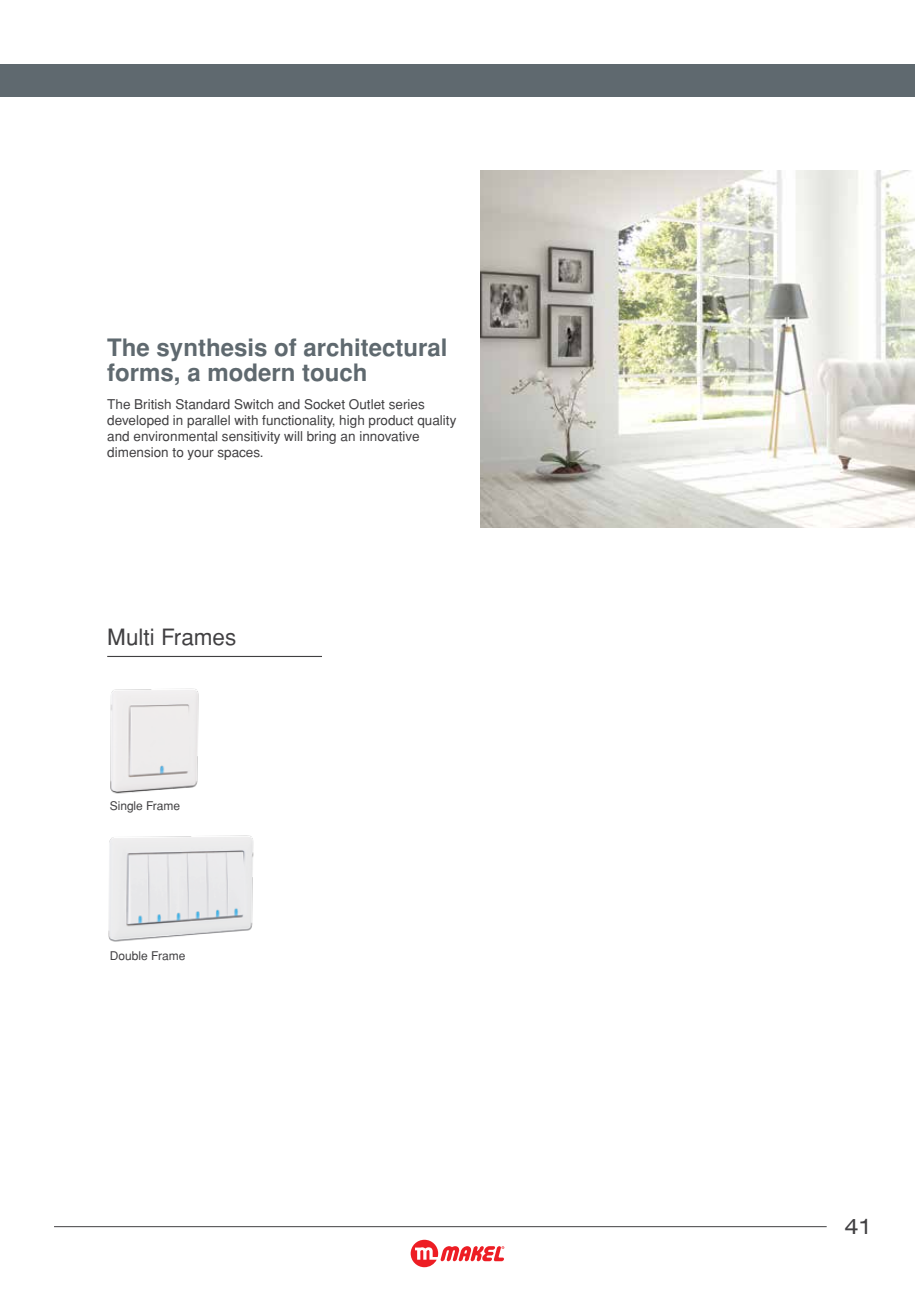
<style>
.page{position:relative;width:915px;height:1297px;background:#fff}
.page>*{position:absolute;margin:0;border:0;box-sizing:border-box;transform-origin:0 0}
.t1{font:700 24px/25.5px "Helvetica Tr";color:#5f696f}
.t2{font:22.5px "Helvetica Normal Tr";color:#414042}
.t3{font:expanded 21px "Helvetica OTF";color:#414042}
.t4{font:13.5px/16.2px "Helvetica Normal Tr";color:#414042}
.t5{font:12px "Helvetica Normal Tr";color:#414042}
</style>
<div class="page">
<img style="left:480px;top:171px;width:434px;height:356px">
<img style="left:108px;top:835px;width:146px;height:107px">
<img style="left:110px;top:688px;width:89px;height:106px">
<div style="left:0;top:64px;width:914px;height:33px;background:#5f696f"></div>
<hr style="left:107px;top:656px;width:215px;height:1px;background:#414042">
<svg style="left:410px;top:1240px;width:94px;height:27px"></svg>
<hr style="left:54px;top:1226px;width:772px;height:1px;background:#414042">
<h1 class="t1" style="left:107px;top:335px;width:342px">The synthesis of architectural forms, a modern touch</h1>
<p class="t4" style="left:107px;top:396px;width:350px">The British Standard Switch and Socket Outlet series developed in parallel with functionality, high product quality and environmental sensitivity will bring an innovative dimension to your spaces.</p>
<h2 class="t2" style="left:107px;top:624px;width:131px">Multi Frames</h2>
<p class="t5" style="left:110px;top:798px;width:72px">Single Frame</p>
<p class="t5" style="left:110px;top:948px;width:77px">Double Frame</p>
<h3 class="t3" style="left:844px;top:1214px;width:30px">41</h3>
</div>
